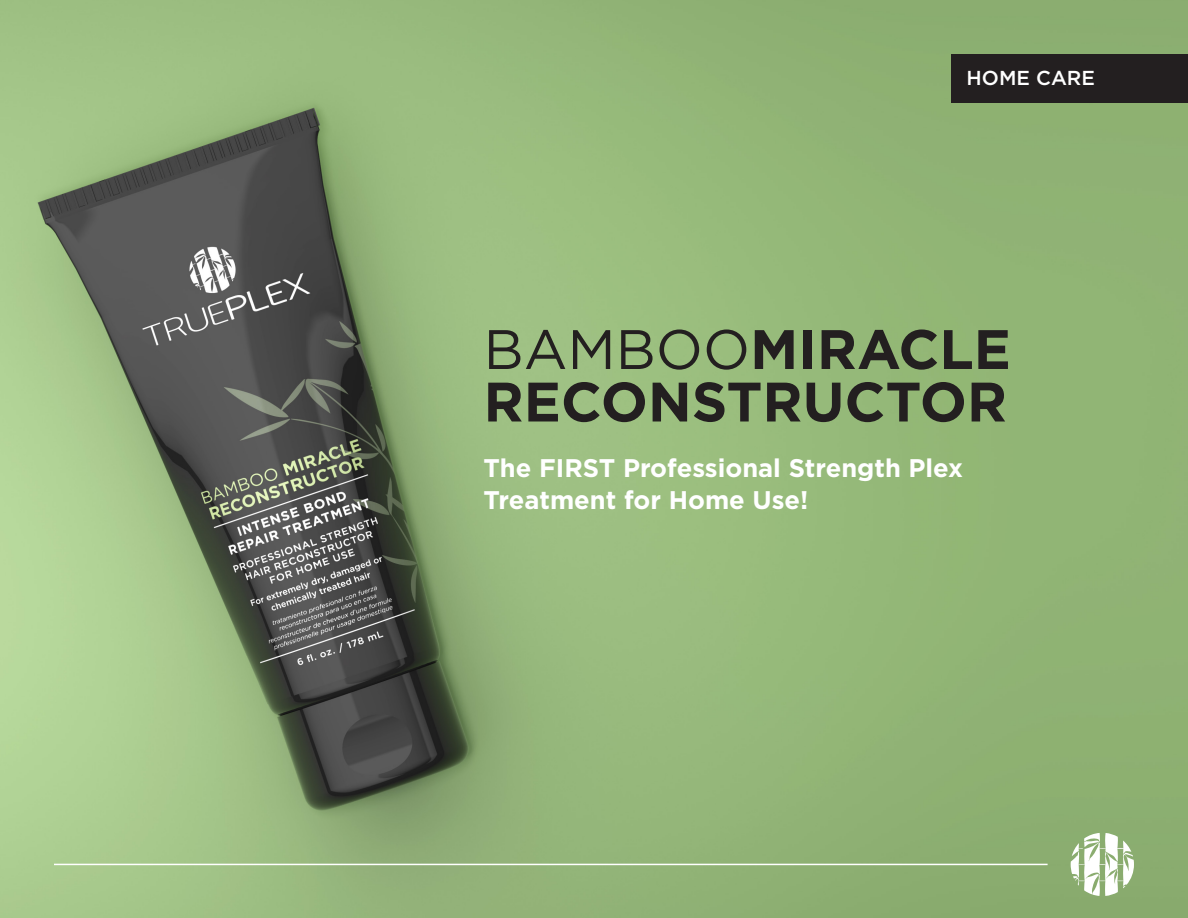
<style>
.page{position:relative;width:1188px;height:918px;background:#fff}
.page>*{position:absolute;margin:0;border:0;box-sizing:border-box;transform-origin:0 0}
.t1{font:700 55.5px "Gotham";color:#231f20}
.t2{font:700 25.5px "Gotham";color:#fff}
.t3{font:500 20.1px "Gotham";color:#fff}
.s1{font-weight:400}
</style>
<div class="page">
<img style="left:0;top:0;width:1188px;height:918px">
<svg style="left:1071px;top:833px;width:63px;height:63px"></svg>
<hr style="left:54px;top:864px;width:994px;height:1px;background:#fff">
<div style="left:952px;top:54px;width:236px;height:48px;background:#231f20"></div>
<p class="t3" style="left:967px;top:65px;width:130px">HOME CARE</p>
<p class="t1" style="left:484px;top:313px;width:529px"><span class="s1">BAMBOO</span>MIRACLE</p>
<p class="t1" style="left:484px;top:365px;width:525px">RECONSTRUCTOR</p>
<p class="t2" style="left:484px;top:451px;width:481px">The FIRST Professional Strength Plex</p>
<p class="t2" style="left:484px;top:483px;width:326px">Treatment for Home Use!</p>
</div>
